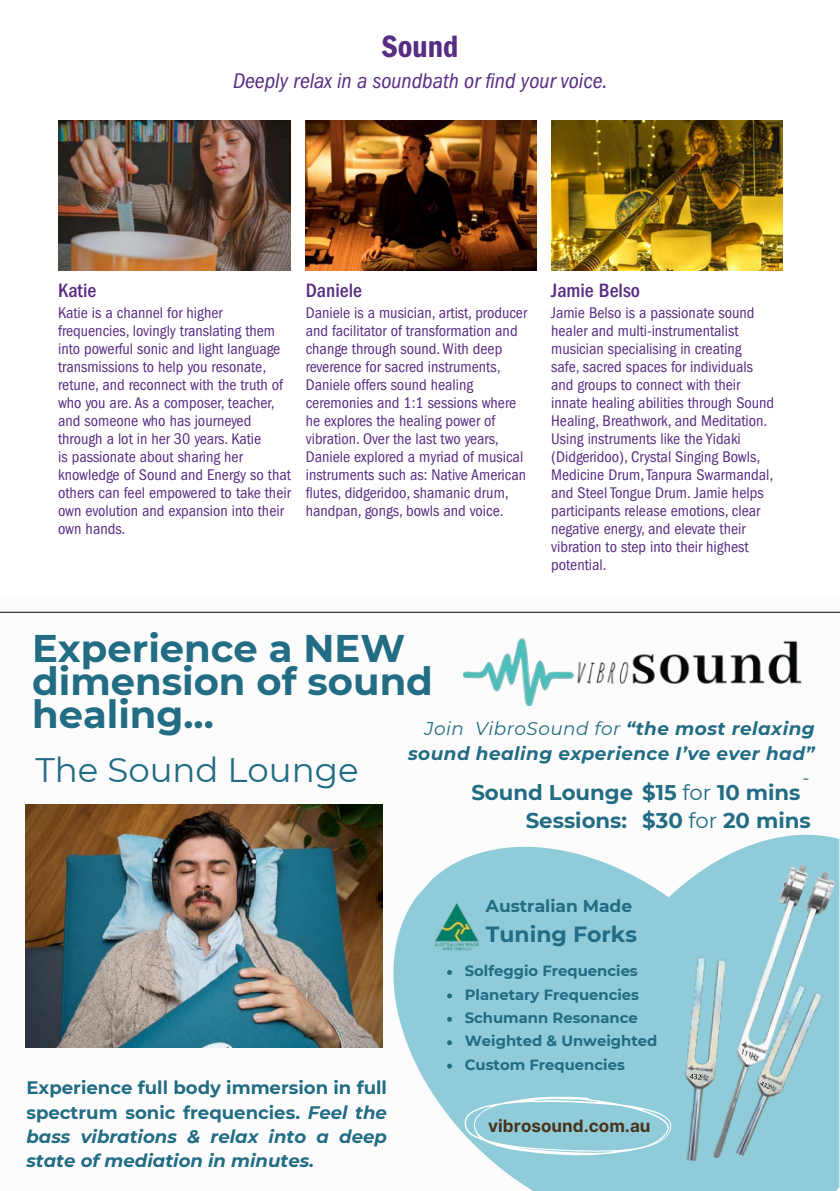
<style>
.page{position:relative;width:840px;height:1191px;background:#fff}
.page>*{position:absolute;margin:0;border:0;box-sizing:border-box;transform-origin:0 0}
.t1{font:700 38.4px/33px "Montserrat";color:#226c84}
.t2{font:34px "Montserrat";color:#226c84}
.t3{font:32px "ITC Franklin Gothic Std Dm Cd";color:#582c83}
.t4{font:italic condensed 22px "ITC Franklin Gothic Std";color:#582c83}
.t5{font:700 22px "Montserrat";color:#226c84}
.t6{font:700 21.2px/28.6px "Montserrat";color:#226c84}
.t7{font:500 condensed 20px "ITC Franklin Gothic Std";color:#582c83}
.t8{font:italic 700 18.4px/24.6px "Montserrat";letter-spacing:.025em;color:#226c84;text-align:right}
.t9{font:italic 18.4px "Montserrat";color:#226c84}
.t10{font:italic 700 18px/24px "Montserrat";color:#226c84;text-align:justify}
.t11{font:700 17px "Inter";color:#49331b}
.t12{font:700 17px "Montserrat";color:#226c84}
.t13{font:condensed 16px/18px "ITC Franklin Gothic Std";color:#582c83}
.t14{font:700 14.8px/23.4px "Montserrat";color:#226c84}
.s1{font-weight:400}
.s2{font-style:normal}
</style>
<div class="page">
<img style="left:25px;top:804px;width:357px;height:243px">
<svg style="left:393px;top:847px;width:179px;height:343px;fill:#8fcbd8"></svg>
<svg style="left:572px;top:834px;width:266px;height:357px;fill:#8fcbd8"></svg>
<img style="left:463px;top:637px;width:339px;height:68px">
<img style="left:674px;top:944px;width:30px;height:218px">
<img style="left:687px;top:1070px;width:15px;height:12px">
<img style="left:704px;top:860px;width:134px;height:309px">
<img style="left:725px;top:972px;width:106px;height:191px">
<img style="left:757px;top:1078px;width:15px;height:13px">
<svg style="left:464px;top:1096px;width:207px;height:59px;background:#9cd1dc"></svg>
<img style="left:430px;top:902px;width:54px;height:48px">
<svg style="left:447px;top:970px;width:4px;height:5px"></svg>
<svg style="left:447px;top:993px;width:4px;height:5px"></svg>
<svg style="left:447px;top:1016px;width:4px;height:5px"></svg>
<svg style="left:447px;top:1040px;width:4px;height:5px"></svg>
<svg style="left:447px;top:1063px;width:4px;height:5px"></svg>
<img style="left:551px;top:120px;width:230px;height:151px">
<img style="left:305px;top:120px;width:231px;height:151px">
<img style="left:58px;top:120px;width:233px;height:151px">
<hr style="left:0;top:612px;width:839px;height:1px;background:#000">
<svg style="left:532px;top:1190px;width:304px;height:1px"></svg>
<h3 class="t3" style="left:381px;top:28px;width:78px">Sound</h3>
<h3 class="t4" style="left:233px;top:68px;width:376px">Deeply relax in a soundbath or find your voice.</h3>
<p class="t7" style="left:58px;top:279px;width:40px">Katie</p>
<p class="t13" style="left:58px;top:304px;width:234px">Katie is a channel for higher frequencies, lovingly translating them into powerful sonic and light language transmissions to help you resonate, retune, and reconnect with the truth of who you are. As a composer, teacher, and someone who has journeyed through a lot in her 30 years. Katie<br>is passionate about sharing her knowledge of Sound and Energy so that others can feel empowered to take their own evolution and expansion into their own hands.</p>
<p class="t7" style="left:305px;top:279px;width:58px">Daniele</p>
<p class="t13" style="left:305px;top:304px;width:223px">Daniele is a musician, artist, producer and facilitator of transformation and change through sound. With deep reverence for sacred instruments, Daniele offers sound healing ceremonies and 1:1 sessions where he explores the healing power of vibration. Over the last two years, Daniele explored a myriad of musical instruments such as: Native American flutes, didgeridoo, shamanic drum, handpan, gongs, bowls and voice.</p>
<p class="t7" style="left:551px;top:279px;width:90px">Jamie Belso</p>
<p class="t13" style="left:551px;top:304px;width:224px">Jamie Belso is a passionate sound healer and multi-instrumentalist musician specialising in creating<br>safe, sacred spaces for individuals and groups to connect with their innate healing abilities through Sound Healing, Breathwork, and Meditation.<br>Using instruments like the Yidaki (Didgeridoo), Crystal Singing Bowls, Medicine Drum, Tanpura Swarmandal, and Steel Tongue Drum. Jamie helps participants release emotions, clear negative energy, and elevate their vibration to step into their highest potential.</p>
<h1 class="t1" style="left:32px;top:630px;width:402px">Experience a NEW dimension of sound healing...</h1>
<p class="t8" style="left:408px;top:715px;width:408px"><span class="s1">Join VibroSound for</span> “the most relaxing sound healing experience I’ve ever had”</p>
<p class="t9" style="left:802px;top:765px;width:9px">-</p>
<h3 class="t6" style="left:642px;top:777px;width:170px;text-indent:-171px">Sound Lounge $15 <span class="s1">for</span> 10 mins $30 <span class="s1">for</span> 20 mins</h3>
<h2 class="t2" style="left:35px;top:746px;width:325px">The Sound Lounge</h2>
<h3 class="t6" style="left:525px;top:805px;width:103px">Sessions:</h3>
<p class="t12" style="left:485px;top:893px;width:148px">Australian Made</p>
<h3 class="t5" style="left:485px;top:918px;width:152px">Tuning Forks</h3>
<p class="t10" style="left:26px;top:1075px;width:362px"><span class="s2">Experience full body immersion in full spectrum sonic frequencies.</span> Feel the bass vibrations &amp; relax into a deep state of mediation in minutes.</p>
<p class="t14" style="left:464px;top:958px;width:194px">Solfeggio Frequencies<br>Planetary Frequencies<br>Schumann Resonance<br>Weighted &amp; Unweighted<br>Custom Frequencies</p>
<p class="t11" style="left:488px;top:1113px;width:164px">vibrosound.com.au</p>
</div>
